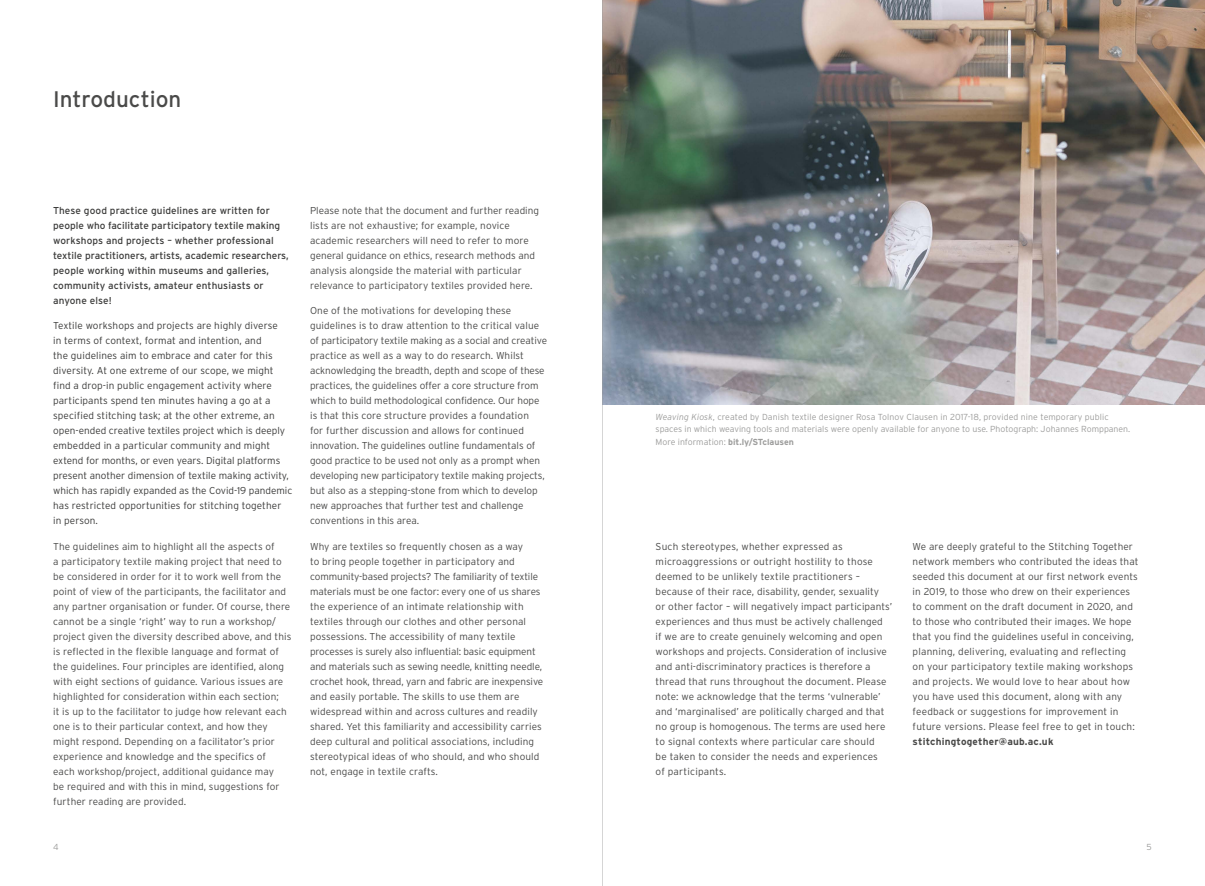
<style>
.page{position:relative;width:1205px;height:886px;background:#fff}
.page>*{position:absolute;margin:0;border:0;box-sizing:border-box;transform-origin:0 0}
.t1{font:22.5px "Interstate";color:#4a4a49}
.t2{font:300 10px/15px "Interstate";letter-spacing:.01em;color:#4a4a49}
.t3{font:300 10px/15px "Interstate";letter-spacing:.005em;color:#3c3c3b}
.t4{font:10px/15px "Interstate";letter-spacing:.005em;color:#3c3c3b}
.t5{font:700 10px "Interstate";letter-spacing:.02em;color:#4a4a49}
.t6{font:300 8.75px/12.5px "Interstate";color:#9d9d9c}
.s1{font-style:italic}
.s2{font-weight:700}
</style>
<div class="page">
<img style="left:603px;top:0;width:602px;height:404px">
<hr style="left:602px;top:0;width:1px;height:886px;background:#9d9d9c">
<h1 class="t1" style="left:53px;top:86px;width:130px">Introduction</h1>
<p class="t4" style="left:53px;top:202px;width:237px">These good practice guidelines are written for people who facilitate participatory textile making workshops and projects – whether professional textile practitioners, artists, academic researchers, people working within museums and galleries, community activists, amateur enthusiasts or anyone else!</p>
<p class="t3" style="left:53px;top:318px;width:241px">Textile workshops and projects are highly diverse<br>in terms of context, format and intention, and<br>the guidelines aim to embrace and cater for this diversity. At one extreme of our scope, we might find a drop-in public engagement activity where participants spend ten minutes having a go at a specified stitching task; at the other extreme, an open-ended creative textiles project which is deeply embedded in a particular community and might extend for months, or even years. Digital platforms present another dimension of textile making activity, which has rapidly expanded as the Covid-19 pandemic has restricted opportunities for stitching together<br>in person.</p>
<p class="t2" style="left:53px;top:539px;width:240px">The guidelines aim to highlight all the aspects of<br>a participatory textile making project that need to be considered in order for it to work well from the point of view of the participants, the facilitator and any partner organisation or funder. Of course, there cannot be a single ‘right’ way to run a workshop/ project given the diversity described above, and this is reflected in the flexible language and format of the guidelines. Four principles are identified, along with eight sections of guidance. Various issues are highlighted for consideration within each section;<br>it is up to the facilitator to judge how relevant each one is to their particular context, and how they might respond. Depending on a facilitator’s prior experience and knowledge and the specifics of<br>each workshop/project, additional guidance may<br>be required and with this in mind, suggestions for further reading are provided.</p>
<p class="t2" style="left:310px;top:202px;width:230px">Please note that the document and further reading lists are not exhaustive; for example, novice academic researchers will need to refer to more general guidance on ethics, research methods and analysis alongside the material with particular relevance to participatory textiles provided here.</p>
<p class="t2" style="left:310px;top:303px;width:238px">One of the motivations for developing these guidelines is to draw attention to the critical value of participatory textile making as a social and creative practice as well as a way to do research. Whilst acknowledging the breadth, depth and scope of these practices, the guidelines offer a core structure from which to build methodological confidence. Our hope is that this core structure provides a foundation<br>for further discussion and allows for continued innovation. The guidelines outline fundamentals of good practice to be used not only as a prompt when developing new participatory textile making projects, but also as a stepping-stone from which to develop new approaches that further test and challenge conventions in this area.</p>
<p class="t2" style="left:310px;top:539px;width:235px">Why are textiles so frequently chosen as a way<br>to bring people together in participatory and community-based projects? The familiarity of textile materials must be one factor: every one of us shares the experience of an intimate relationship with textiles through our clothes and other personal possessions. The accessibility of many textile processes is surely also influential: basic equipment and materials such as sewing needle, knitting needle, crochet hook, thread, yarn and fabric are inexpensive and easily portable. The skills to use them are widespread within and across cultures and readily shared. Yet this familiarity and accessibility carries deep cultural and political associations, including stereotypical ideas of who should, and who should not, engage in textile crafts.</p>
<p class="t2" style="left:656px;top:539px;width:238px">Such stereotypes, whether expressed as microaggressions or outright hostility to those deemed to be unlikely textile practitioners – because of their race, disability, gender, sexuality<br>or other factor – will negatively impact participants’ experiences and thus must be actively challenged<br>if we are to create genuinely welcoming and open workshops and projects. Consideration of inclusive and anti-discriminatory practices is therefore a thread that runs throughout the document. Please note: we acknowledge that the terms ‘vulnerable’ and ‘marginalised’ are politically charged and that no group is homogenous. The terms are used here to signal contexts where particular care should<br>be taken to consider the needs and experiences<br>of participants.</p>
<p class="t2" style="left:912px;top:539px;width:227px">We are deeply grateful to the Stitching Together network members who contributed the ideas that seeded this document at our first network events in 2019, to those who drew on their experiences to comment on the draft document in 2020, and to those who contributed their images. We hope that you find the guidelines useful in conceiving, planning, delivering, evaluating and reflecting on your participatory textile making workshops and projects. We would love to hear about how you have used this document, along with any feedback or suggestions for improvement in future versions. Please feel free to get in touch:</p>
<p class="t6" style="left:656px;top:410px;width:476px"><span class="s1">Weaving Kiosk</span>, created by Danish textile designer Rosa Tolnov Clausen in 2017-18, provided nine temporary public spaces in which weaving tools and materials were openly available for anyone to use. Photograph: Johannes Romppanen.<br>More information: <span class="s2">bit.ly/STclausen</span></p>
<p class="t5" style="left:912px;top:736px;width:142px">stitchingtogether@aub.ac.uk</p>
<p class="t6" style="left:53px;top:840px;width:7px">4</p>
<p class="t6" style="left:1146px;top:840px;width:7px">5</p>
</div>
